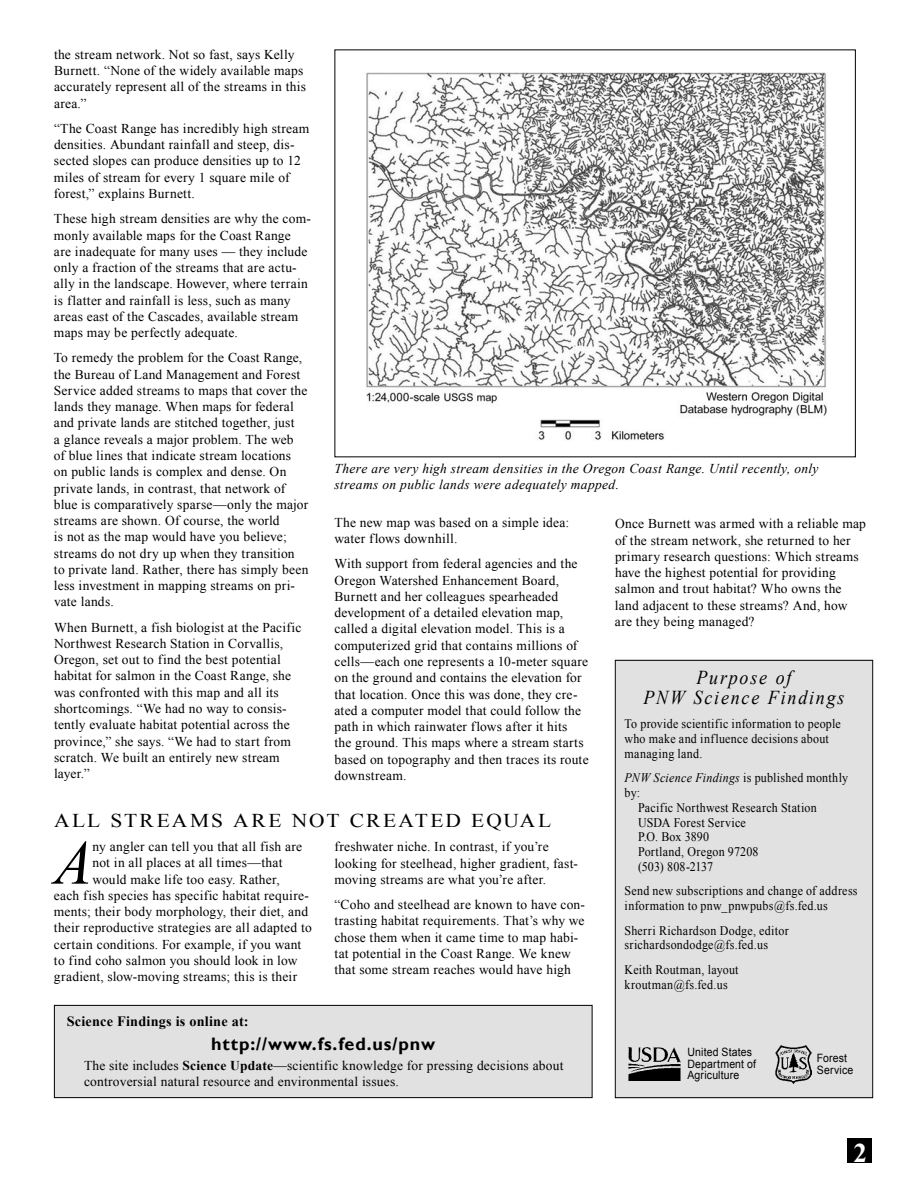
<style>
.page{position:relative;width:918px;height:1188px;background:#fff}
.page>*{position:absolute;margin:0;border:0;box-sizing:border-box;transform-origin:0 0}
.t1{font:italic 62.7px "Times New Roman";color:#000}
.t2{font:700 27px "Times New Roman";color:#fff}
.t3{font:italic 19.65px/19.6px "Times New Roman";letter-spacing:.1em;color:#000;text-align:center;scale:.92 1}
.t4{font:19.5px "Times New Roman";letter-spacing:.095em;color:#000;scale:1.1 1}
.t5{font:700 18px "Gill Sans";letter-spacing:.05em;color:#000}
.t6{font:700 14.25px "Times New Roman";letter-spacing:.015em;color:#000}
.t7{font:13.5px/16.2px "Times New Roman";letter-spacing:.015em;color:#000}
.t8{font:italic 13.5px/15.8px "Times New Roman";letter-spacing:.02em;color:#000}
.t9{font:13.05px/14.7px "Times New Roman";letter-spacing:.02em;color:#000;scale:.92 1}
.t10{font:italic 13.05px "Times New Roman";letter-spacing:.025em;color:#000;scale:.92 1}
.t11{font:11.4px/11.4px "Arial";letter-spacing:.015em;color:#000;scale:.92 1}
.s1{font-style:normal}
.s2{font-weight:700}
</style>
<div class="page">
<div style="left:848px;top:1138px;width:24px;height:24px;background:#000"></div>
<div style="left:54px;top:1005px;width:538px;height:93px;background:#e1e1e1"></div>
<div style="left:54px;top:1005px;width:538px;height:93px;border:1px solid #000"></div>
<div style="left:615px;top:660px;width:258px;height:438px;background:#e1e1e1"></div>
<div style="left:615px;top:660px;width:258px;height:438px;border:1px solid #000"></div>
<img style="left:628px;top:1047px;width:53px;height:33px">
<img style="left:775px;top:1045px;width:36px;height:39px">
<img style="left:366px;top:72px;width:461px;height:368px">
<p class="t7" style="left:54px;top:46px;width:254px">the stream network. Not so fast, says Kelly Burnett. “None of the widely available maps accurately represent all of the streams in this area.”</p>
<p class="t7" style="left:54px;top:120px;width:257px">“The Coast Range has incredibly high stream densities. Abundant rainfall and steep, dis&shy;sected slopes can produce densities up to 12 miles of stream for every 1 square mile of forest,” explains Burnett.</p>
<p class="t7" style="left:54px;top:210px;width:258px">These high stream densities are why the com&shy;monly available maps for the Coast Range are inadequate for many uses — they include only a fraction of the streams that are actu&shy;ally in the landscape. However, where terrain is flatter and rainfall is less, such as many areas east of the Cascades, available stream maps may be perfectly adequate.</p>
<p class="t7" style="left:54px;top:350px;width:256px">To remedy the problem for the Coast Range, the Bureau of Land Management and Forest Service added streams to maps that cover the lands they manage. When maps for federal and private lands are stitched together, just<br>a glance reveals a major problem. The web<br>of blue lines that indicate stream locations<br>on public lands is complex and dense. On private lands, in contrast, that network of blue is comparatively sparse—only the major streams are shown. Of course, the world<br>is not as the map would have you believe; streams do not dry up when they transition to private land. Rather, there has simply been less investment in mapping streams on pri&shy;vate lands.</p>
<p class="t7" style="left:54px;top:619px;width:249px">When Burnett, a fish biologist at the Pacific Northwest Research Station in Corvallis, Oregon, set out to find the best potential habitat for salmon in the Coast Range, she was confronted with this map and all its shortcomings. “We had no way to consis&shy;tently evaluate habitat potential across the province,” she says. “We had to start from scratch. We built an entirely new stream layer.”</p>
<p class="t8" style="left:334px;top:460px;width:486px">There are very high stream densities in the Oregon Coast Range. Until recently, only streams on public lands were adequately mapped.</p>
<p class="t7" style="left:334px;top:514px;width:236px">The new map was based on a simple idea: water flows downhill.</p>
<p class="t7" style="left:334px;top:556px;width:256px">With support from federal agencies and the Oregon Watershed Enhancement Board, Burnett and her colleagues spearheaded development of a detailed elevation map, called a digital elevation model. This is a computerized grid that contains millions of cells—each one represents a 10-meter square on the ground and contains the elevation for that location. Once this was done, they cre&shy;ated a computer model that could follow the path in which rainwater flows after it hits<br>the ground. This maps where a stream starts based on topography and then traces its route downstream.</p>
<p class="t7" style="left:615px;top:516px;width:253px">Once Burnett was armed with a reliable map of the stream network, she returned to her primary research questions: Which streams have the highest potential for providing salmon and trout habitat? Who owns the land adjacent to these streams? And, how are they being managed?</p>
<h3 class="t3" style="left:643px;top:667px;width:220px">Purpose of<br>PNW Science Findings</h3>
<p class="t9" style="left:625px;top:716px;width:237px">To provide scientific information to people who make and influence decisions about managing land.</p>
<p class="t10" style="left:625px;top:769px;width:245px">PNW Science Findings <span class="s1">is published monthly</span></p>
<p class="t9" style="left:625px;top:785px;width:18px">by:</p>
<p class="t9" style="left:638px;top:800px;width:196px">Pacific Northwest Research Station</p>
<p class="t9" style="left:638px;top:815px;width:119px">USDA Forest Service</p>
<p class="t9" style="left:638px;top:829px;width:79px">P.O. Box 3890</p>
<p class="t9" style="left:638px;top:844px;width:133px">Portland, Oregon 97208</p>
<p class="t9" style="left:638px;top:859px;width:83px">(503) 808-2137</p>
<p class="t9" style="left:625px;top:883px;width:255px">Send new subscriptions and change of address information to pnw_pnwpubs@fs.fed.us</p>
<p class="t9" style="left:625px;top:923px;width:180px">Sherri Richardson Dodge, editor srichardsondodge@fs.fed.us</p>
<p class="t9" style="left:625px;top:962px;width:125px">Keith Routman, layout kroutman@fs.fed.us</p>
<h3 class="t4" style="left:54px;top:807px;width:453px">ALL STREAMS ARE NOT CREATED EQUAL</h3>
<h1 class="t1" style="left:54px;top:820px;width:40px">A</h1>
<p class="t7" style="left:93px;top:838px;width:211px">ny angler can tell you that all fish are</p>
<p class="t7" style="left:335px;top:838px;width:245px">freshwater niche. In contrast, if you’re looking for steelhead, higher gradient, fast&shy;moving streams are what you’re after.</p>
<p class="t7" style="left:334px;top:896px;width:252px">“Coho and steelhead are known to have con&shy;trasting habitat requirements. That’s why we chose them when it came time to map habi&shy;tat potential in the Coast Range. We knew that some stream reaches would have high</p>
<p class="t7" style="left:93px;top:855px;width:191px">not in all places at all times—that</p>
<p class="t7" style="left:93px;top:871px;width:189px">would make life too easy. Rather,</p>
<p class="t7" style="left:54px;top:887px;width:257px">each fish species has specific habitat require-</p>
<p class="t7" style="left:54px;top:903px;width:256px">ments; their body morphology, their diet, and</p>
<p class="t7" style="left:54px;top:920px;width:259px">their reproductive strategies are all adapted to</p>
<p class="t7" style="left:54px;top:936px;width:249px">certain conditions. For example, if you want</p>
<p class="t7" style="left:54px;top:952px;width:245px">to find coho salmon you should look in low</p>
<p class="t7" style="left:54px;top:968px;width:245px">gradient, slow-moving streams; this is their</p>
<p class="t6" style="left:67px;top:1012px;width:183px">Science Findings is online at:</p>
<h3 class="t5" style="left:211px;top:1033px;width:226px">http://www.fs.fed.us/pnw</h3>
<p class="t7" style="left:84px;top:1057px;width:481px">The site includes <span class="s2">Science Update</span>—scientific knowledge for pressing decisions about controversial natural resource and environmental issues.</p>
<p class="t11" style="left:688px;top:1047px;width:76px">United States<br>Department of<br>Agriculture</p>
<p class="t11" style="left:817px;top:1053px;width:41px">Forest<br>Service</p>
<h2 class="t2" style="left:853px;top:1135px;width:15px">2</h2>
</div>
